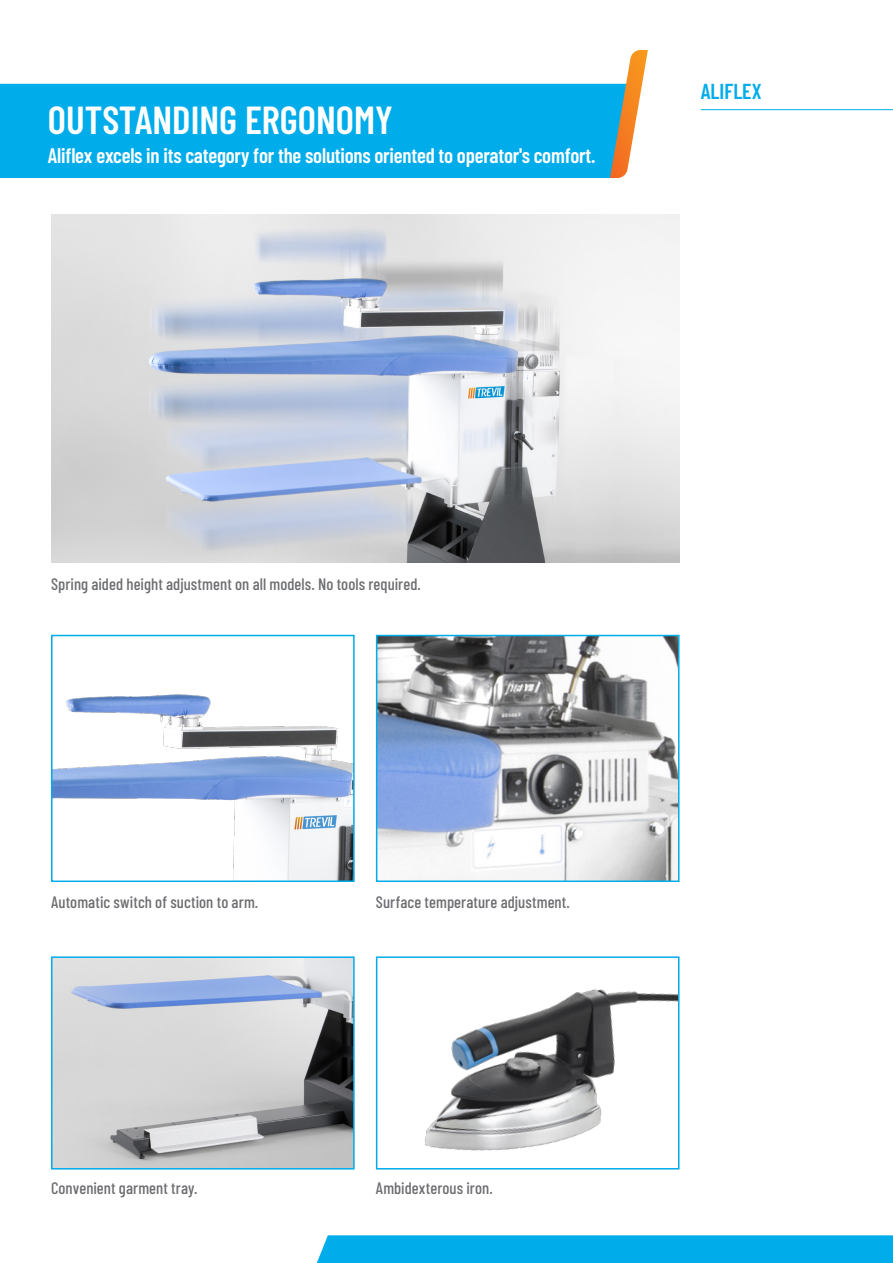
<style>
.page{position:relative;width:893px;height:1263px;background:#fff}
.page>*{position:absolute;margin:0;border:0;box-sizing:border-box;transform-origin:0 0}
.Testo_normale{font:600 39px "Barlow Condensed";color:#fff}
.Testo_nella_casella{font:600 21.6px "Barlow Condensed";color:#00acea}
.Testo_normale-2{font:600 21px "Barlow Condensed";letter-spacing:-.01em;color:#fff}
.Stile_di_paragrafo_4{font:500 16.5px "Barlow Condensed";letter-spacing:.005em;color:#6c6d70}
</style>
<div class="page">
<div style="left:317px;top:1235px;width:576px;height:28px;background:#00acea"></div>
<hr style="left:701px;top:109px;width:192px;height:1px;background:#00acea">
<div style="left:0;top:84px;width:610px;height:94px;background:#00acea"></div>
<svg style="left:610px;top:50px;width:38px;height:128px"></svg>
<img style="left:51px;top:215px;width:628px;height:348px">
<img style="left:54px;top:694px;width:298px;height:185px">
<div style="left:51px;top:635px;width:304px;height:247px;border:2px solid #00acea"></div>
<img style="left:379px;top:638px;width:297px;height:241px">
<div style="left:376px;top:635px;width:303px;height:247px;border:2px solid #00acea"></div>
<img style="left:54px;top:959px;width:298px;height:207px">
<div style="left:51px;top:956px;width:304px;height:213px;border:2px solid #00acea"></div>
<img style="left:425px;top:989px;width:251px;height:162px">
<div style="left:376px;top:956px;width:303px;height:213px;border:2px solid #00acea"></div>
<p class="Testo_normale" style="left:48px;top:92px;width:347px">OUTSTANDING ERGONOMY</p>
<p class="Testo_normale-2" style="left:48px;top:140px;width:549px">Aliflex excels in its category for the solutions oriented to operator's comfort.</p>
<p class="Testo_nella_casella" style="left:701px;top:76px;width:62px">ALIFLEX</p>
<p class="Stile_di_paragrafo_4" style="left:51px;top:572px;width:371px">Spring aided height adjustment on all models. No tools required.</p>
<p class="Stile_di_paragrafo_4" style="left:51px;top:890px;width:209px">Automatic switch of suction to arm.</p>
<p class="Stile_di_paragrafo_4" style="left:376px;top:890px;width:196px">Surface temperature adjustment.</p>
<p class="Stile_di_paragrafo_4" style="left:51px;top:1176px;width:148px">Convenient garment tray.</p>
<p class="Stile_di_paragrafo_4" style="left:376px;top:1176px;width:118px">Ambidexterous iron.</p>
</div>
